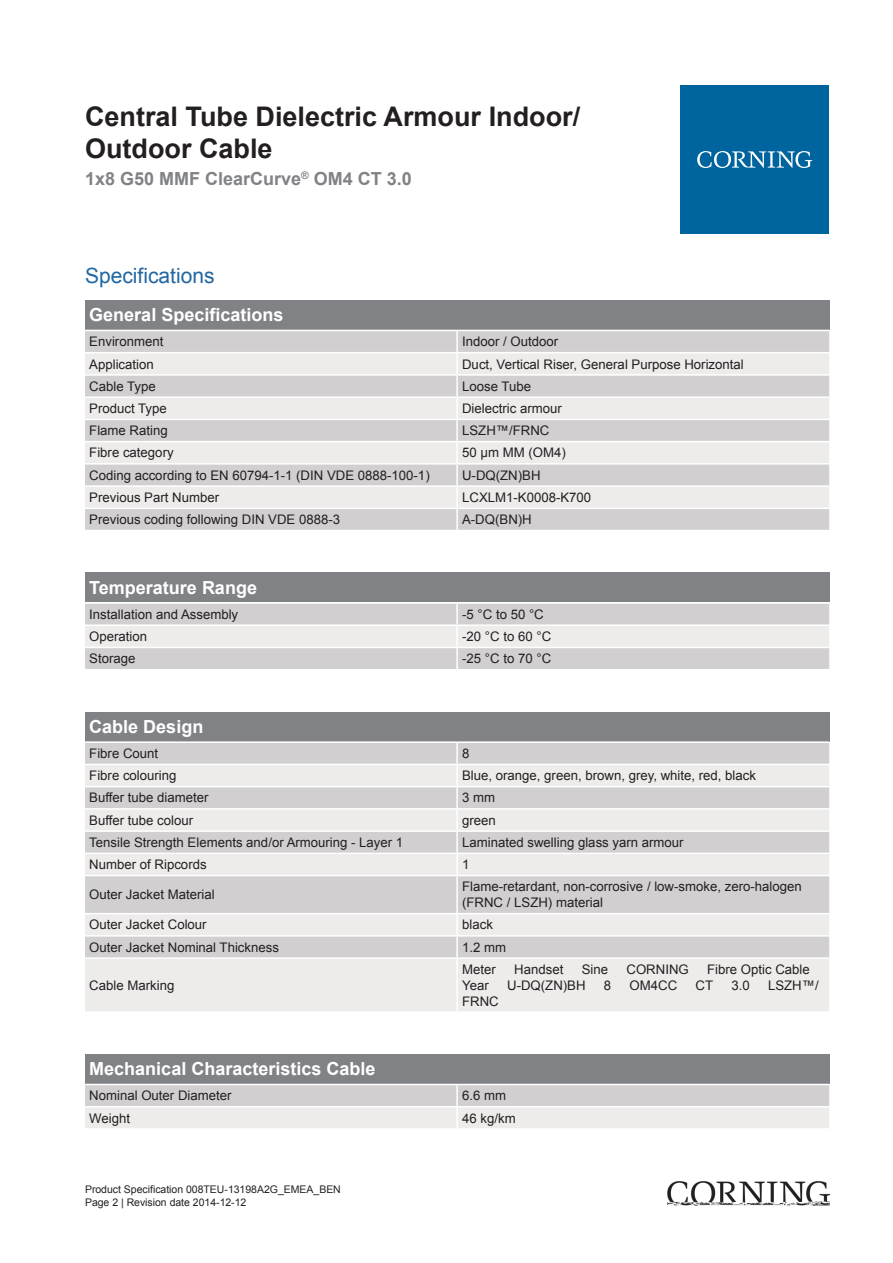
<style>
.page{position:relative;width:893px;height:1263px;background:#fff}
.page>*{position:absolute;margin:0;border:0;box-sizing:border-box;transform-origin:0 0}
.t1{font:700 27px/32.4px "Arial";color:#231f20}
.t2{font:21px "Arial";color:#2166a2}
.t3{font:700 18px "Arial";color:#fff}
.t4{font:700 18px "Arial";color:#808285}
.t5{font:13.2px/15.9px "Arial";color:#231f20}
.t6{font:10.5px/12.6px "Arial";color:#231f20}
</style>
<div class="page">
<div style="left:85px;top:300px;width:744px;height:30px;background:#808285"></div>
<div style="left:85px;top:331px;width:744px;height:199px;background:#d1cfcf"></div>
<svg style="left:85px;top:353px;width:744px;height:155px;background:#e1e0df"></svg>
<hr style="left:456px;top:331px;width:2px;height:21px;background:#fff">
<hr style="left:456px;top:353px;width:2px;height:21px;background:#fff">
<hr style="left:456px;top:376px;width:2px;height:20px;background:#fff">
<hr style="left:456px;top:398px;width:2px;height:21px;background:#fff">
<hr style="left:456px;top:420px;width:2px;height:21px;background:#fff">
<hr style="left:456px;top:442px;width:2px;height:21px;background:#fff">
<hr style="left:456px;top:465px;width:2px;height:20px;background:#fff">
<hr style="left:456px;top:487px;width:2px;height:21px;background:#fff">
<hr style="left:456px;top:509px;width:2px;height:21px;background:#fff">
<hr style="left:85px;top:352px;width:372px;height:1px;background:#fff">
<hr style="left:457px;top:352px;width:372px;height:1px;background:#fff">
<hr style="left:85px;top:374px;width:372px;height:2px;background:#fff">
<hr style="left:457px;top:374px;width:372px;height:2px;background:#fff">
<hr style="left:85px;top:396px;width:372px;height:2px;background:#fff">
<hr style="left:457px;top:396px;width:372px;height:2px;background:#fff">
<hr style="left:85px;top:419px;width:372px;height:1px;background:#fff">
<hr style="left:457px;top:419px;width:372px;height:1px;background:#fff">
<hr style="left:85px;top:441px;width:372px;height:1px;background:#fff">
<hr style="left:457px;top:441px;width:372px;height:1px;background:#fff">
<hr style="left:85px;top:463px;width:372px;height:2px;background:#fff">
<hr style="left:457px;top:463px;width:372px;height:2px;background:#fff">
<hr style="left:85px;top:485px;width:372px;height:2px;background:#fff">
<hr style="left:457px;top:485px;width:372px;height:2px;background:#fff">
<hr style="left:85px;top:508px;width:372px;height:1px;background:#fff">
<hr style="left:457px;top:508px;width:372px;height:1px;background:#fff">
<div style="left:85px;top:572px;width:744px;height:30px;background:#808285"></div>
<div style="left:85px;top:604px;width:744px;height:65px;background:#d1cfcf"></div>
<div style="left:85px;top:626px;width:744px;height:21px;background:#edeceb"></div>
<hr style="left:456px;top:604px;width:2px;height:20px;background:#fff">
<hr style="left:456px;top:626px;width:2px;height:21px;background:#fff">
<hr style="left:456px;top:648px;width:2px;height:21px;background:#fff">
<hr style="left:85px;top:624px;width:372px;height:2px;background:#fff">
<hr style="left:457px;top:624px;width:372px;height:2px;background:#fff">
<hr style="left:85px;top:647px;width:372px;height:1px;background:#fff">
<hr style="left:457px;top:647px;width:372px;height:1px;background:#fff">
<div style="left:85px;top:712px;width:744px;height:29px;background:#808285"></div>
<div style="left:85px;top:743px;width:744px;height:21px;background:#d1cfcf"></div>
<svg style="left:85px;top:765px;width:744px;height:246px;background:#e1e0df"></svg>
<hr style="left:456px;top:743px;width:2px;height:21px;background:#fff">
<hr style="left:456px;top:765px;width:2px;height:21px;background:#fff">
<hr style="left:456px;top:787px;width:2px;height:21px;background:#fff">
<hr style="left:456px;top:810px;width:2px;height:20px;background:#fff">
<hr style="left:456px;top:832px;width:2px;height:20px;background:#fff">
<hr style="left:456px;top:854px;width:2px;height:21px;background:#fff">
<hr style="left:456px;top:876px;width:2px;height:37px;background:#fff">
<hr style="left:456px;top:914px;width:2px;height:21px;background:#fff">
<hr style="left:456px;top:937px;width:2px;height:20px;background:#fff">
<hr style="left:456px;top:959px;width:2px;height:52px;background:#fff">
<hr style="left:85px;top:786px;width:372px;height:1px;background:#fff">
<hr style="left:457px;top:786px;width:372px;height:1px;background:#fff">
<hr style="left:85px;top:808px;width:372px;height:2px;background:#fff">
<hr style="left:457px;top:808px;width:372px;height:2px;background:#fff">
<hr style="left:85px;top:830px;width:372px;height:2px;background:#fff">
<hr style="left:457px;top:830px;width:372px;height:2px;background:#fff">
<hr style="left:85px;top:852px;width:372px;height:2px;background:#fff">
<hr style="left:457px;top:852px;width:372px;height:2px;background:#fff">
<hr style="left:85px;top:875px;width:372px;height:1px;background:#fff">
<hr style="left:457px;top:875px;width:372px;height:1px;background:#fff">
<hr style="left:85px;top:913px;width:372px;height:1px;background:#fff">
<hr style="left:457px;top:913px;width:372px;height:1px;background:#fff">
<hr style="left:85px;top:935px;width:372px;height:2px;background:#fff">
<hr style="left:457px;top:935px;width:372px;height:2px;background:#fff">
<hr style="left:85px;top:957px;width:372px;height:2px;background:#fff">
<hr style="left:457px;top:957px;width:372px;height:2px;background:#fff">
<div style="left:85px;top:1054px;width:744px;height:30px;background:#808285"></div>
<svg style="left:85px;top:1085px;width:744px;height:43px;background:#dfdedd"></svg>
<hr style="left:456px;top:1085px;width:2px;height:21px;background:#fff">
<hr style="left:456px;top:1107px;width:2px;height:21px;background:#fff">
<hr style="left:85px;top:1106px;width:372px;height:1px;background:#fff">
<hr style="left:457px;top:1106px;width:372px;height:1px;background:#fff">
<div style="left:680px;top:85px;width:149px;height:149px;background:#00649e"></div>
<svg style="left:697px;top:151px;width:115px;height:17px"></svg>
<img style="left:668px;top:1181px;width:161px;height:24px">
<h1 class="t1" style="left:85px;top:101px;width:497px">Central Tube Dielectric Armour Indoor/<br>Outdoor Cable</h1>
<h3 class="t4" style="left:85px;top:166px;width:328px">1x8 G50 MMF ClearCurve<sup>®</sup> OM4 CT 3.0</h3>
<h2 class="t2" style="left:85px;top:262px;width:131px">Specifications</h2>
<h3 class="t3" style="left:89px;top:303px;width:196px">General Specifications</h3>
<p class="t5" style="left:89px;top:334px;width:76px">Environment</p>
<p class="t5" style="left:462px;top:334px;width:98px">Indoor / Outdoor</p>
<p class="t5" style="left:89px;top:356px;width:66px">Application</p>
<p class="t5" style="left:462px;top:356px;width:283px">Duct, Vertical Riser, General Purpose Horizontal</p>
<p class="t5" style="left:89px;top:378px;width:68px">Cable Type</p>
<p class="t5" style="left:462px;top:378px;width:70px">Loose Tube</p>
<p class="t5" style="left:89px;top:400px;width:79px">Product Type</p>
<p class="t5" style="left:462px;top:400px;width:101px">Dielectric armour</p>
<p class="t5" style="left:89px;top:423px;width:80px">Flame Rating</p>
<p class="t5" style="left:462px;top:423px;width:89px">LSZH™/FRNC</p>
<p class="t5" style="left:89px;top:445px;width:86px">Fibre category</p>
<p class="t5" style="left:462px;top:445px;width:105px">50 µm MM (OM4)</p>
<p class="t5" style="left:89px;top:467px;width:342px">Coding according to EN 60794-1-1 (DIN VDE 0888-100-1)</p>
<p class="t5" style="left:462px;top:467px;width:80px">U-DQ(ZN)BH</p>
<p class="t5" style="left:89px;top:489px;width:131px">Previous Part Number</p>
<p class="t5" style="left:462px;top:489px;width:131px">LCXLM1-K0008-K700</p>
<p class="t5" style="left:89px;top:512px;width:252px">Previous coding following DIN VDE 0888-3</p>
<p class="t5" style="left:462px;top:512px;width:71px">A-DQ(BN)H</p>
<h3 class="t3" style="left:89px;top:576px;width:169px">Temperature Range</h3>
<p class="t5" style="left:89px;top:606px;width:150px">Installation and Assembly</p>
<p class="t5" style="left:462px;top:606px;width:83px">-5 °C to 50 °C</p>
<p class="t5" style="left:89px;top:629px;width:59px">Operation</p>
<p class="t5" style="left:462px;top:629px;width:91px">-20 °C to 60 °C</p>
<p class="t5" style="left:89px;top:651px;width:48px">Storage</p>
<p class="t5" style="left:462px;top:651px;width:91px">-25 °C to 70 °C</p>
<h3 class="t3" style="left:89px;top:715px;width:116px">Cable Design</h3>
<p class="t5" style="left:89px;top:745px;width:70px">Fibre Count</p>
<p class="t5" style="left:462px;top:745px;width:9px">8</p>
<p class="t5" style="left:89px;top:768px;width:89px">Fibre colouring</p>
<p class="t5" style="left:462px;top:768px;width:295px">Blue, orange, green, brown, grey, white, red, black</p>
<p class="t5" style="left:89px;top:790px;width:121px">Buffer tube diameter</p>
<p class="t5" style="left:462px;top:790px;width:34px">3 mm</p>
<p class="t5" style="left:89px;top:812px;width:105px">Buffer tube colour</p>
<p class="t5" style="left:462px;top:812px;width:35px">green</p>
<p class="t5" style="left:89px;top:834px;width:315px">Tensile Strength Elements and/or Armouring - Layer 1</p>
<p class="t5" style="left:462px;top:834px;width:223px">Laminated swelling glass yarn armour</p>
<p class="t5" style="left:89px;top:857px;width:119px">Number of Ripcords</p>
<p class="t5" style="left:462px;top:857px;width:9px">1</p>
<p class="t5" style="left:89px;top:887px;width:127px">Outer Jacket Material</p>
<p class="t5" style="left:462px;top:879px;width:341px">Flame-retardant, non-corrosive / low-smoke, zero-halogen (FRNC / LSZH) material</p>
<p class="t5" style="left:89px;top:917px;width:119px">Outer Jacket Colour</p>
<p class="t5" style="left:462px;top:917px;width:32px">black</p>
<p class="t5" style="left:89px;top:939px;width:191px">Outer Jacket Nominal Thickness</p>
<p class="t5" style="left:462px;top:939px;width:46px">1.2 mm</p>
<p class="t5" style="left:89px;top:977px;width:87px">Cable Marking</p>
<p class="t5" style="left:462px;top:961px;width:35px">Meter</p>
<p class="t5" style="left:514px;top:961px;width:51px">Handset</p>
<p class="t5" style="left:582px;top:961px;width:28px">Sine</p>
<p class="t5" style="left:626px;top:961px;width:64px">CORNING</p>
<p class="t5" style="left:707px;top:961px;width:104px">Fibre Optic Cable</p>
<p class="t5" style="left:462px;top:977px;width:28px">Year</p>
<p class="t5" style="left:507px;top:977px;width:80px">U-DQ(ZN)BH</p>
<p class="t5" style="left:604px;top:977px;width:9px">8</p>
<p class="t5" style="left:630px;top:977px;width:49px">OM4CC</p>
<p class="t5" style="left:696px;top:977px;width:19px">CT</p>
<p class="t5" style="left:731px;top:977px;width:20px">3.0</p>
<p class="t5" style="left:768px;top:977px;width:52px">LSZH™/</p>
<p class="t5" style="left:462px;top:993px;width:38px">FRNC</p>
<h3 class="t3" style="left:89px;top:1057px;width:288px">Mechanical Characteristics Cable</h3>
<p class="t5" style="left:89px;top:1088px;width:144px">Nominal Outer Diameter</p>
<p class="t5" style="left:462px;top:1088px;width:46px">6.6 mm</p>
<p class="t5" style="left:89px;top:1110px;width:42px">Weight</p>
<p class="t5" style="left:462px;top:1110px;width:55px">46 kg/km</p>
<p class="t6" style="left:85px;top:1183px;width:257px">Product Specification 008TEU-13198A2G_EMEA_BEN<br>Page 2 | Revision date 2014-12-12</p>
</div>
